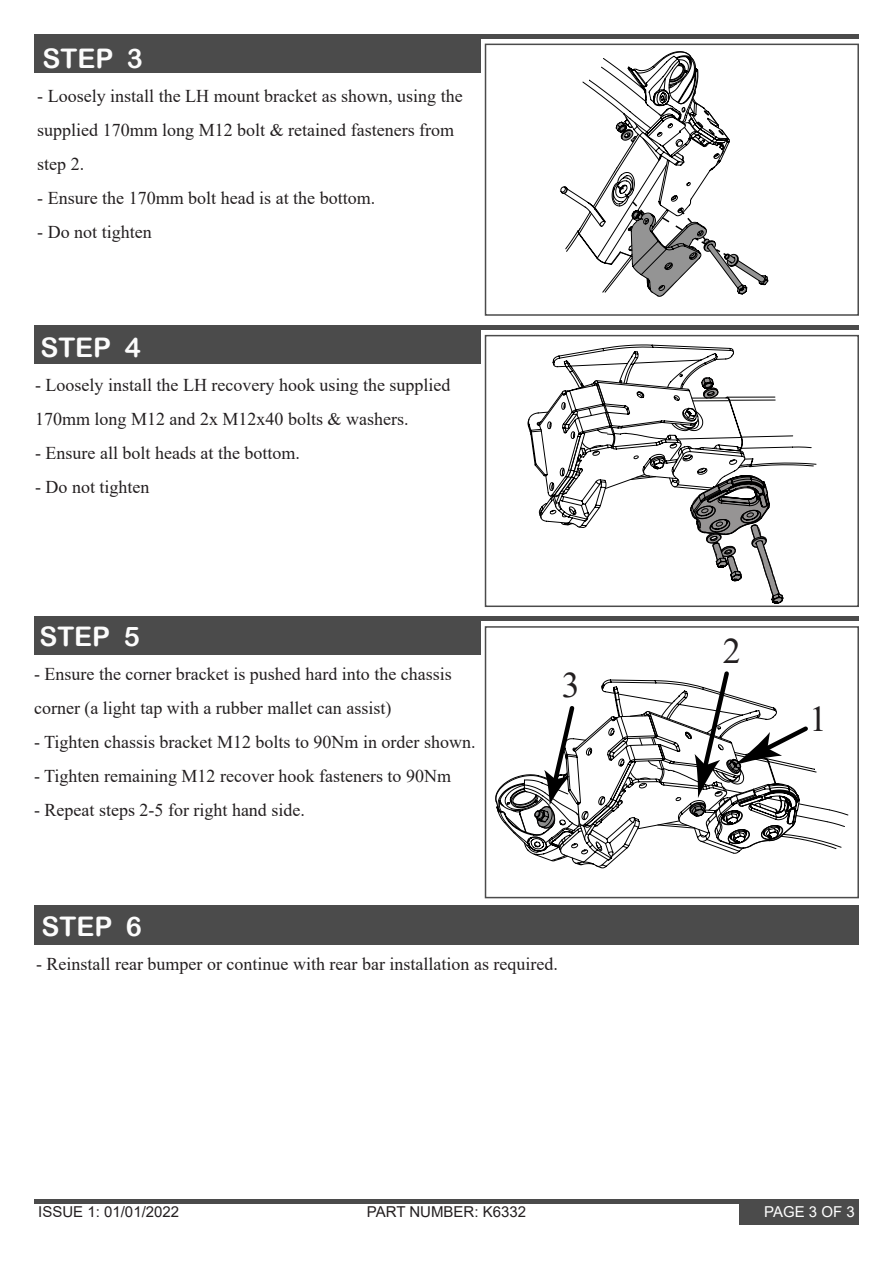
<style>
.page{position:relative;width:893px;height:1263px;background:#fff}
.page>*{position:absolute;margin:0;border:0;box-sizing:border-box;transform-origin:0 0}
.t1{font:36px "Times New Roman";color:#231f20}
.t2{font:27px "Arial Rounded MT Bold";color:#fcfcfc}
.t3{font:18px/34px "Times New Roman";color:#231f20}
.t4{font:15px "Arial";color:#231f20}
.t5{font:15px "Arial";color:#fff}
</style>
<div class="page">
<div style="left:740px;top:1199px;width:119px;height:26px;background:#4b4b4b"></div>
<hr style="left:34px;top:1199px;width:825px;height:4px;background:#4b4b4b">
<div style="left:485px;top:44px;width:374px;height:272px;border:2px solid #4b4b4b"></div>
<div style="left:34px;top:38px;width:446px;height:34px;background:#4b4b4b"></div>
<hr style="left:34px;top:34px;width:825px;height:4px;background:#4b4b4b">
<div style="left:485px;top:335px;width:374px;height:272px;border:2px solid #4b4b4b"></div>
<div style="left:34px;top:330px;width:446px;height:34px;background:#4b4b4b"></div>
<div style="left:34px;top:325px;width:825px;height:5px;background:#4b4b4b"></div>
<div style="left:34px;top:910px;width:825px;height:34px;background:#4b4b4b"></div>
<hr style="left:34px;top:906px;width:825px;height:4px;background:#4b4b4b">
<div style="left:485px;top:626px;width:374px;height:272px;border:2px solid #4b4b4b"></div>
<div style="left:34px;top:621px;width:446px;height:34px;background:#4b4b4b"></div>
<hr style="left:34px;top:617px;width:825px;height:4px;background:#4b4b4b">
<svg style="left:597px;top:344px;width:136px;height:5px"></svg>
<svg style="left:552px;top:349px;width:265px;height:116px"></svg>
<svg style="left:527px;top:376px;width:287px;height:229px"></svg>
<svg style="left:560px;top:51px;width:205px;height:242px"></svg>
<svg style="left:495px;top:671px;width:342px;height:198px"></svg>
<p class="t2" style="left:43px;top:42px;width:102px">STEP 3</p>
<p class="t3" style="left:37px;top:78px;width:427px">- Loosely install the LH mount bracket as shown, using the supplied 170mm long M12 bolt &amp; retained fasteners from step 2.</p>
<p class="t3" style="left:37px;top:180px;width:339px">- Ensure the 170mm bolt head is at the bottom.</p>
<p class="t3" style="left:37px;top:214px;width:116px">- Do not tighten</p>
<p class="t2" style="left:40px;top:332px;width:102px">STEP 4</p>
<p class="t3" style="left:35px;top:368px;width:417px">- Loosely install the LH recovery hook using the supplied<br>170mm long M12 and 2x M12x40 bolts &amp; washers.</p>
<p class="t3" style="left:35px;top:436px;width:266px">- Ensure all bolt heads at the bottom.</p>
<p class="t3" style="left:35px;top:470px;width:116px">- Do not tighten</p>
<p class="t2" style="left:39px;top:621px;width:102px">STEP 5</p>
<p class="t3" style="left:34px;top:657px;width:419px">- Ensure the corner bracket is pushed hard into the chassis corner (a light tap with a rubber mallet can assist)</p>
<p class="t3" style="left:34px;top:725px;width:443px">- Tighten chassis bracket M12 bolts to 90Nm in order shown.</p>
<p class="t3" style="left:34px;top:759px;width:418px">- Tighten remaining M12 recover hook fasteners to 90Nm</p>
<p class="t3" style="left:34px;top:793px;width:272px">- Repeat steps 2-5 for right hand side.</p>
<p class="t1" style="left:562px;top:660px;width:19px">3</p>
<p class="t2" style="left:41px;top:910px;width:102px">STEP 6</p>
<p class="t3" style="left:36px;top:946px;width:523px">- Reinstall rear bumper or continue with rear bar installation as required.</p>
<p class="t1" style="left:723px;top:626px;width:19px">2</p>
<p class="t1" style="left:809px;top:694px;width:19px">1</p>
<p class="t4" style="left:38px;top:1202px;width:142px">ISSUE 1: 01/01/2022</p>
<p class="t4" style="left:367px;top:1202px;width:161px">PART NUMBER: K6332</p>
<p class="t5" style="left:764px;top:1202px;width:92px">PAGE 3 OF 3</p>
</div>
